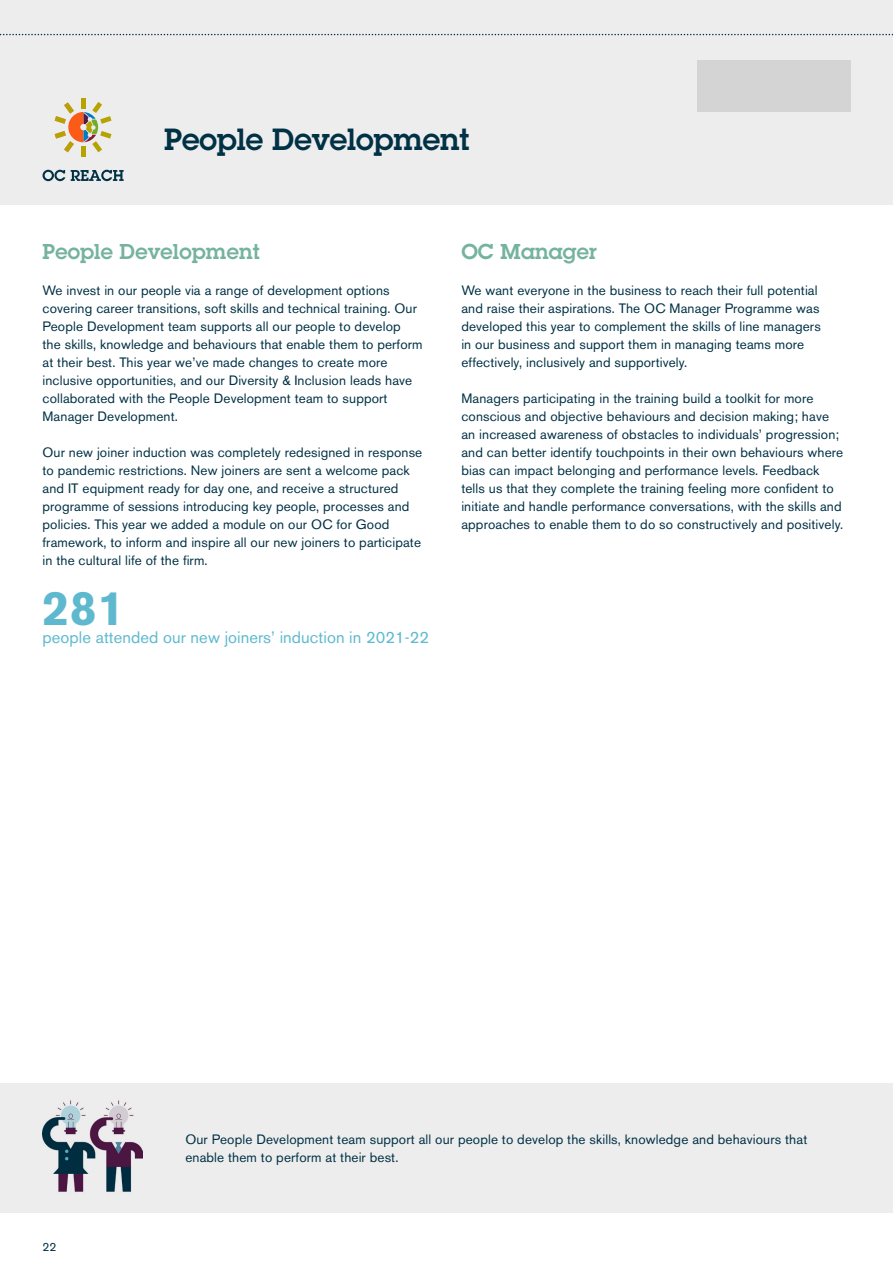
<style>
.page{position:relative;width:893px;height:1263px;background:#fff}
.page>*{position:absolute;margin:0;border:0;box-sizing:border-box;transform-origin:0 0}
.t1{font:700 48px "Akzidenz Grotesk BE";color:#5eb9cf}
.t2{font:600 30px "ITC Lubalinfor OC";color:#003145}
.t3{font:600 21px "ITC Lubalinfor OC";letter-spacing:.01em;color:#75b39d}
.t4{font:16.5px "Akzidenz Grotesk BE";letter-spacing:.005em;color:#5eb9cf}
.t5{font:13.5px/18px "Akzidenz Grotesk BE";letter-spacing:.01em;color:#003145}
.t6{font:12px "Akzidenz Grotesk BE";color:#003145}
</style>
<div class="page">
<div style="left:0;top:0;width:893px;height:205px;background:#ededed"></div>
<hr style="left:81px;top:146px;width:4px;height:11px;background:#b5a300">
<hr style="left:81px;top:98px;width:4px;height:11px;background:#b5a300">
<svg style="left:55px;top:102px;width:57px;height:50px"></svg>
<svg style="left:43px;top:170px;width:22px;height:11px"></svg>
<svg style="left:71px;top:170px;width:53px;height:11px"></svg>
<svg style="left:0;top:34px;width:893px;height:1px"></svg>
<div style="left:697px;top:61px;width:153px;height:51px;background:#d4d4d4"></div>
<div style="left:0;top:1083px;width:893px;height:130px;background:#ededed"></div>
<img style="left:43px;top:1100px;width:100px;height:92px">
<h2 class="t2" style="left:164px;top:120px;width:307px">People Development</h2>
<h3 class="t3" style="left:43px;top:237px;width:219px">People Development</h3>
<p class="t5" style="left:43px;top:281px;width:382px">We invest in our people via a range of development options covering career transitions, soft skills and technical training. Our People Development team supports all our people to develop<br>the skills, knowledge and behaviours that enable them to perform at their best. This year we’ve made changes to create more inclusive opportunities, and our Diversity &amp; Inclusion leads have collaborated with the People Development team to support Manager Development.</p>
<p class="t5" style="left:43px;top:443px;width:381px">Our new joiner induction was completely redesigned in response to pandemic restrictions. New joiners are sent a welcome pack and IT equipment ready for day one, and receive a structured programme of sessions introducing key people, processes and policies. This year we added a module on our OC for Good framework, to inform and inspire all our new joiners to participate in the cultural life of the firm.</p>
<h1 class="t1" style="left:43px;top:580px;width:83px">281</h1>
<p class="t4" style="left:43px;top:627px;width:388px">people attended our new joiners’ induction in 2021-22</p>
<h3 class="t3" style="left:461px;top:237px;width:137px">OC Manager</h3>
<p class="t5" style="left:461px;top:281px;width:361px">We want everyone in the business to reach their full potential and raise their aspirations. The OC Manager Programme was developed this year to complement the skills of line managers in our business and support them in managing teams more effectively, inclusively and supportively.</p>
<p class="t5" style="left:461px;top:389px;width:383px">Managers participating in the training build a toolkit for more conscious and objective behaviours and decision making; have an increased awareness of obstacles to individuals’ progression; and can better identify touchpoints in their own behaviours where bias can impact belonging and performance levels. Feedback tells us that they complete the training feeling more confident to initiate and handle performance conversations, with the skills and approaches to enable them to do so constructively and positively.</p>
<p class="t6" style="left:43px;top:1239px;width:15px">22</p>
<p class="t5" style="left:185px;top:1130px;width:623px">Our People Development team support all our people to develop the skills, knowledge and behaviours that enable them to perform at their best.</p>
</div>
